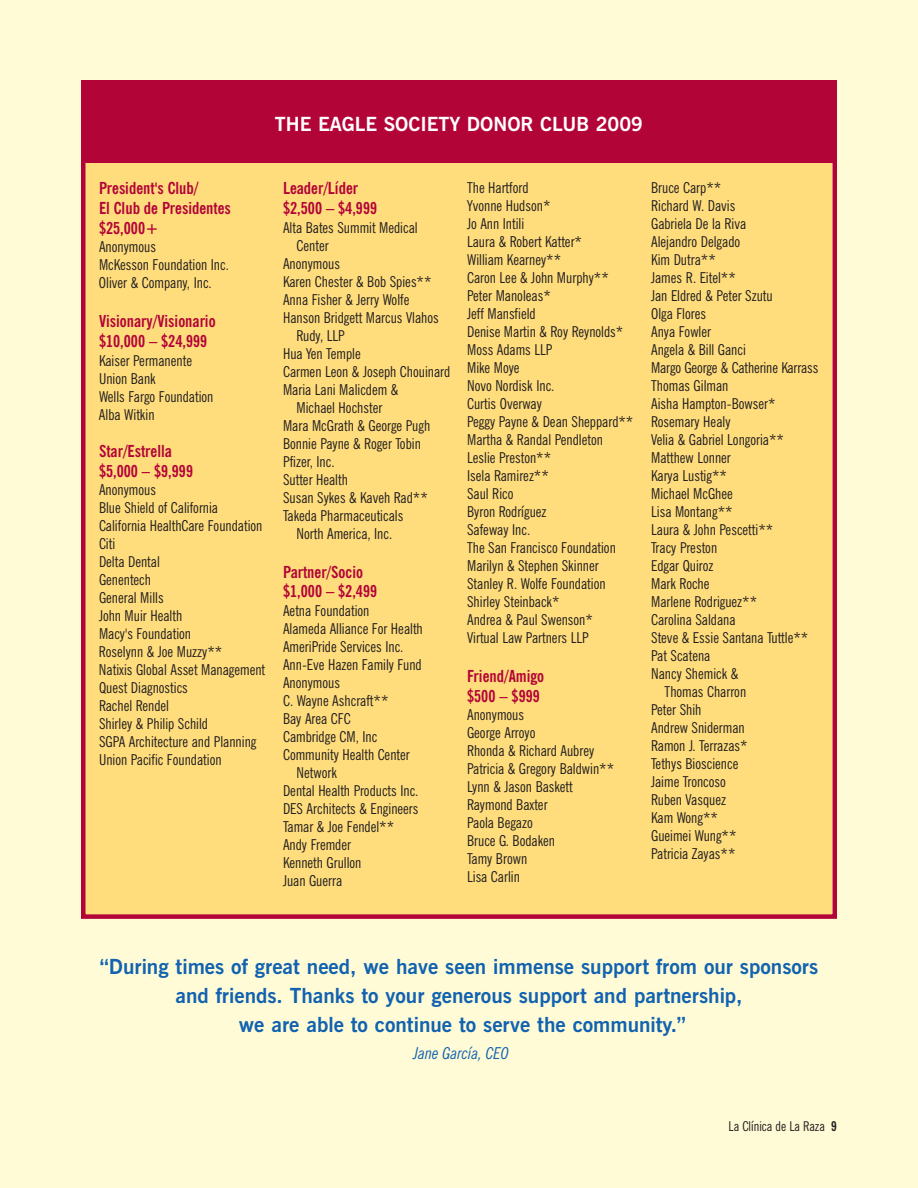
<style>
.page{position:relative;width:918px;height:1188px;background:#fffbd6}
.page>*{position:absolute;margin:0;border:0;box-sizing:border-box;transform-origin:0 0}
.t1{font:700 20.7px/28.7px "News Gothic BT";color:#1162b0;text-align:center}
.t2{font:700 19.5px "News Gothic BT";color:#fff}
.t3{font:700 condensed 16.5px/19.8px "News Gothic BT";color:#b30437}
.t4{font:italic condensed 16.5px "News Gothic BT";color:#1162b0}
.t5{font:condensed 15px/18px "News Gothic BT";color:#231f20}
.t6{font:condensed 13.5px "News Gothic BT";color:#231f20}
.s1{font-weight:700}
</style>
<div class="page">
<div style="left:86px;top:85px;width:746px;height:829px;background:#ffdd7d"></div>
<div style="left:81px;top:80px;width:756px;height:83px;background:#b30437"></div>
<h2 class="t2" style="left:275px;top:117px;width:370px">THE EAGLE SOCIETY DONOR CLUB 2009</h2>
<p class="t3" style="left:99px;top:180px;width:133px">President's Club/<br>El Club de Presidentes $25,000+</p>
<p class="t5" style="left:99px;top:239px;width:131px">Anonymous<br>McKesson Foundation Inc.<br>Oliver &amp; Company, Inc.</p>
<p class="t3" style="left:99px;top:313px;width:118px">Visionary/Visionario $10,000 – $24,999</p>
<p class="t5" style="left:99px;top:353px;width:116px">Kaiser Permanente<br>Union Bank<br>Wells Fargo Foundation<br>Alba Witkin</p>
<p class="t3" style="left:99px;top:442px;width:96px">Star/Estrella $5,000 – $9,999</p>
<p class="t5" style="left:99px;top:482px;width:168px">Anonymous<br>Blue Shield of California<br>California HealthCare Foundation<br>Citi<br>Delta Dental<br>Genentech<br>General Mills<br>John Muir Health<br>Macy's Foundation<br>Roselynn &amp; Joe Muzzy**<br>Natixis Global Asset Management<br>Quest Diagnostics<br>Rachel Rendel<br>Shirley &amp; Philip Schild<br>SGPA Architecture and Planning<br>Union Pacific Foundation</p>
<p class="t3" style="left:283px;top:180px;width:96px">Leader/Líder $2,500 – $4,999</p>
<p class="t5" style="left:283px;top:219px;width:136px">Alta Bates Summit Medical</p>
<p class="t5" style="left:297px;top:237px;width:34px">Center</p>
<p class="t5" style="left:283px;top:255px;width:59px">Anonymous</p>
<p class="t5" style="left:283px;top:273px;width:150px">Karen Chester &amp; Bob Spies**</p>
<p class="t5" style="left:283px;top:291px;width:128px">Anna Fisher &amp; Jerry Wolfe</p>
<p class="t5" style="left:283px;top:309px;width:157px">Hanson Bridgett Marcus Vlahos</p>
<p class="t5" style="left:297px;top:327px;width:50px">Rudy, LLP</p>
<p class="t5" style="left:283px;top:345px;width:79px">Hua Yen Temple</p>
<p class="t5" style="left:283px;top:363px;width:169px">Carmen Leon &amp; Joseph Chouinard</p>
<p class="t5" style="left:283px;top:381px;width:117px">Maria Lani Malicdem &amp;</p>
<p class="t5" style="left:297px;top:399px;width:87px">Michael Hochster</p>
<p class="t5" style="left:283px;top:417px;width:149px">Mara McGrath &amp; George Pugh</p>
<p class="t5" style="left:283px;top:435px;width:139px">Bonnie Payne &amp; Roger Tobin</p>
<p class="t5" style="left:283px;top:453px;width:53px">Pfizer, Inc.</p>
<p class="t5" style="left:283px;top:471px;width:66px">Sutter Health</p>
<p class="t5" style="left:283px;top:489px;width:146px">Susan Sykes &amp; Kaveh Rad**</p>
<p class="t5" style="left:283px;top:507px;width:122px">Takeda Pharmaceuticals</p>
<p class="t5" style="left:297px;top:525px;width:97px">North America, Inc.</p>
<p class="t3" style="left:283px;top:563px;width:96px">Partner/Socio $1,000 – $2,499</p>
<p class="t5" style="left:283px;top:603px;width:88px">Aetna Foundation</p>
<p class="t5" style="left:283px;top:621px;width:141px">Alameda Alliance For Health</p>
<p class="t5" style="left:283px;top:639px;width:122px">AmeriPride Services Inc.</p>
<p class="t5" style="left:283px;top:657px;width:140px">Ann-Eve Hazen Family Fund</p>
<p class="t5" style="left:283px;top:675px;width:59px">Anonymous</p>
<p class="t5" style="left:283px;top:693px;width:107px">C. Wayne Ashcraft**</p>
<p class="t5" style="left:283px;top:711px;width:69px">Bay Area CFC</p>
<p class="t5" style="left:283px;top:729px;width:96px">Cambridge CM, Inc</p>
<p class="t5" style="left:283px;top:747px;width:128px">Community Health Center</p>
<p class="t5" style="left:297px;top:765px;width:42px">Network</p>
<p class="t5" style="left:283px;top:783px;width:137px">Dental Health Products Inc.</p>
<p class="t5" style="left:283px;top:801px;width:137px">DES Architects &amp; Engineers</p>
<p class="t5" style="left:283px;top:819px;width:113px">Tamar &amp; Joe Fendel**</p>
<p class="t5" style="left:283px;top:837px;width:70px">Andy Fremder</p>
<p class="t5" style="left:283px;top:855px;width:80px">Kenneth Grullon</p>
<p class="t5" style="left:283px;top:873px;width:61px">Juan Guerra</p>
<p class="t5" style="left:467px;top:180px;width:168px">The Hartford<br>Yvonne Hudson*<br>Jo Ann Intili<br>Laura &amp; Robert Katter*<br>William Kearney**<br>Caron Lee &amp; John Murphy**<br>Peter Manoleas*<br>Jeff Mansfield<br>Denise Martin &amp; Roy Reynolds*<br>Moss Adams LLP<br>Mike Moye<br>Novo Nordisk Inc.<br>Curtis Overway<br>Peggy Payne &amp; Dean Sheppard**<br>Martha &amp; Randal Pendleton<br>Leslie Preston**<br>Isela Ramirez**<br>Saul Rico<br>Byron Rodríguez<br>Safeway Inc.<br>The San Francisco Foundation<br>Marilyn &amp; Stephen Skinner<br>Stanley R. Wolfe Foundation<br>Shirley Steinback*<br>Andrea &amp; Paul Swenson*<br>Virtual Law Partners LLP</p>
<p class="t3" style="left:467px;top:667px;width:79px">Friend/Amigo $500 – $999</p>
<p class="t5" style="left:467px;top:707px;width:149px">Anonymous<br>George Arroyo<br>Rhonda &amp; Richard Aubrey<br>Patricia &amp; Gregory Baldwin**<br>Lynn &amp; Jason Baskett<br>Raymond Baxter<br>Paola Begazo<br>Bruce G. Bodaken<br>Tamy Brown<br>Lisa Carlin</p>
<p class="t5" style="left:651px;top:180px;width:72px">Bruce Carp**</p>
<p class="t5" style="left:651px;top:198px;width:86px">Richard W. Davis</p>
<p class="t5" style="left:651px;top:216px;width:97px">Gabriela De la Riva</p>
<p class="t5" style="left:651px;top:234px;width:91px">Alejandro Delgado</p>
<p class="t5" style="left:651px;top:252px;width:66px">Kim Dutra**</p>
<p class="t5" style="left:651px;top:270px;width:86px">James R. Eitel**</p>
<p class="t5" style="left:651px;top:288px;width:123px">Jan Eldred &amp; Peter Szutu</p>
<p class="t5" style="left:651px;top:306px;width:56px">Olga Flores</p>
<p class="t5" style="left:651px;top:324px;width:61px">Anya Fowler</p>
<p class="t5" style="left:651px;top:342px;width:96px">Angela &amp; Bill Ganci</p>
<p class="t5" style="left:651px;top:360px;width:169px">Margo George &amp; Catherine Karrass</p>
<p class="t5" style="left:651px;top:378px;width:79px">Thomas Gilman</p>
<p class="t5" style="left:651px;top:396px;width:126px">Aisha Hampton-Bowser*</p>
<p class="t5" style="left:651px;top:414px;width:81px">Rosemary Healy</p>
<p class="t5" style="left:651px;top:432px;width:134px">Velia &amp; Gabriel Longoria**</p>
<p class="t5" style="left:651px;top:450px;width:81px">Matthew Lonner</p>
<p class="t5" style="left:651px;top:468px;width:77px">Karya Lustig**</p>
<p class="t5" style="left:651px;top:486px;width:83px">Michael McGhee</p>
<p class="t5" style="left:651px;top:504px;width:83px">Lisa Montang**</p>
<p class="t5" style="left:651px;top:522px;width:124px">Laura &amp; John Pescetti**</p>
<p class="t5" style="left:651px;top:540px;width:68px">Tracy Preston</p>
<p class="t5" style="left:651px;top:558px;width:64px">Edgar Quiroz</p>
<p class="t5" style="left:651px;top:576px;width:60px">Mark Roche</p>
<p class="t5" style="left:651px;top:594px;width:108px">Marlene Rodriguez**</p>
<p class="t5" style="left:651px;top:612px;width:86px">Carolina Saldana</p>
<p class="t5" style="left:651px;top:630px;width:159px">Steve &amp; Essie Santana Tuttle**</p>
<p class="t5" style="left:651px;top:648px;width:61px">Pat Scatena</p>
<p class="t5" style="left:651px;top:666px;width:89px">Nancy Shemick &amp;</p>
<p class="t5" style="left:665px;top:684px;width:83px">Thomas Charron</p>
<p class="t5" style="left:651px;top:702px;width:52px">Peter Shih</p>
<p class="t5" style="left:651px;top:720px;width:95px">Andrew Sniderman</p>
<p class="t5" style="left:651px;top:738px;width:98px">Ramon J. Terrazas*</p>
<p class="t5" style="left:651px;top:756px;width:89px">Tethys Bioscience</p>
<p class="t5" style="left:651px;top:774px;width:76px">Jaime Troncoso</p>
<p class="t5" style="left:651px;top:792px;width:76px">Ruben Vasquez</p>
<p class="t5" style="left:651px;top:810px;width:68px">Kam Wong**</p>
<p class="t5" style="left:651px;top:828px;width:87px">Gueimei Wung**</p>
<p class="t5" style="left:651px;top:846px;width:86px">Patricia Zayas**</p>
<h1 class="t1" style="left:100px;top:954px;width:720px">“During times of great need, we have seen immense support from our sponsors and friends. Thanks to your generous support and partnership,<br>we are able to continue to serve the community.”</h1>
<p class="t4" style="left:413px;top:1048px;width:97px">Jane García, CEO</p>
<p class="t6" style="left:729px;top:1121px;width:110px">La Clínica de La Raza <span class="s1">9</span></p>
</div>
